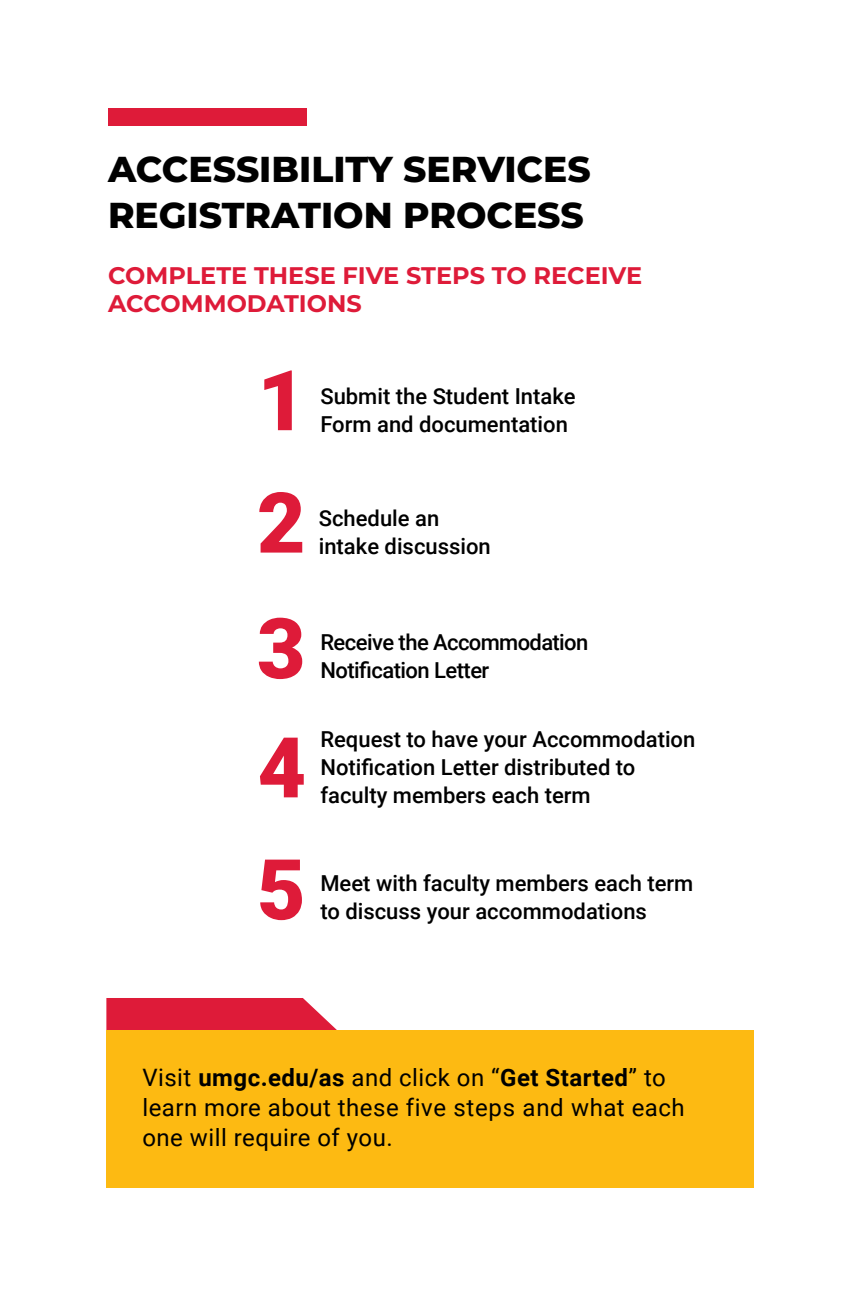
<style>
.page{position:relative;width:864px;height:1296px;background:#fff}
.page>*{position:absolute;margin:0;border:0;box-sizing:border-box;transform-origin:0 0}
.t1{font:900 84px "Roboto";color:#de1b39}
.t2{font:800 36px/46px "Montserrat";color:#000}
.t3{font:24px/30px "Roboto";letter-spacing:.02em;color:#000}
.t4{font:700 24px/28px "Montserrat";color:#de1b39}
.t5{font:500 22px/28px "Roboto";color:#000}
.t6{font:500 22px/28px "Roboto";letter-spacing:-.025em;color:#000}
.s1{font-weight:700}
</style>
<div class="page">
<svg style="left:106px;top:998px;width:260px;height:33px"></svg>
<div style="left:106px;top:1031px;width:648px;height:157px;background:#fdba12"></div>
<div style="left:108px;top:108px;width:198px;height:18px;background:#de1b39"></div>
<h2 class="t2" style="left:108px;top:145px;width:484px">ACCESSIBILITY SERVICES<br>REGISTRATION PROCESS</h2>
<h3 class="t4" style="left:108px;top:261px;width:536px">COMPLETE THESE FIVE STEPS TO RECEIVE<br>ACCOMMODATIONS</h3>
<p class="t1" style="left:258px;top:341px;width:50px">1</p>
<p class="t5" style="left:320px;top:381px;width:257px">Submit the Student Intake<br>Form and documentation</p>
<p class="t1" style="left:257px;top:464px;width:50px">2</p>
<p class="t5" style="left:319px;top:503px;width:174px">Schedule an intake discussion</p>
<p class="t1" style="left:257px;top:590px;width:50px">3</p>
<p class="t6" style="left:320px;top:627px;width:269px">Receive the Accommodation<br>Notification Letter</p>
<p class="t1" style="left:258px;top:709px;width:50px">4</p>
<p class="t5" style="left:320px;top:724px;width:377px">Request to have your Accommodation<br>Notification Letter distributed to faculty members each term</p>
<p class="t1" style="left:257px;top:831px;width:50px">5</p>
<p class="t5" style="left:320px;top:868px;width:375px">Meet with faculty members each term to discuss your accommodations</p>
<p class="t3" style="left:142px;top:1062px;width:544px">Visit <span class="s1">umgc.edu/as</span> and click on “<span class="s1">Get Started</span>” to learn more about these five steps and what each one will require of you.</p>
</div>
